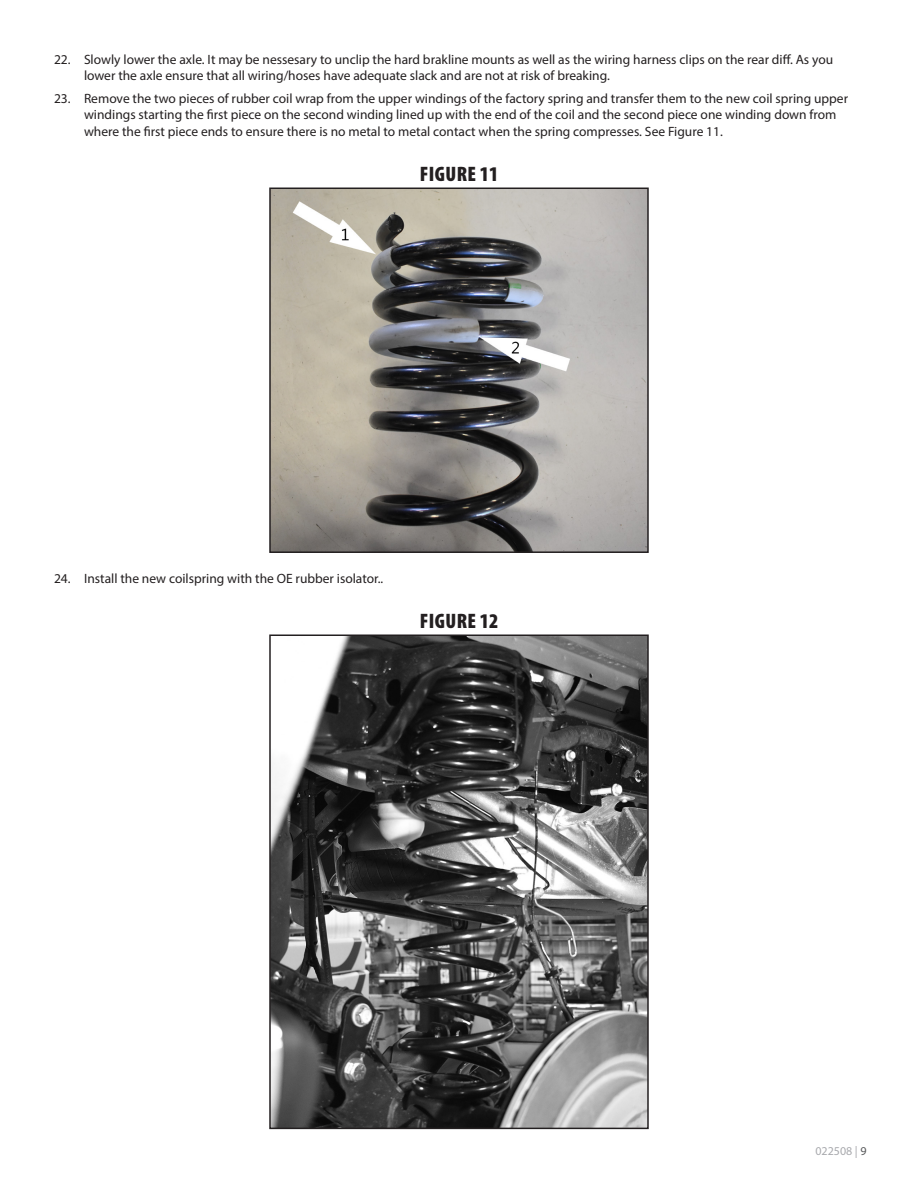
<style>
.page{position:relative;width:918px;height:1188px;background:#fff}
.page>*{position:absolute;margin:0;border:0;box-sizing:border-box;transform-origin:0 0}
.t1{font:900 condensed 21px "Myriad Pro";letter-spacing:.02em;color:#231f20}
.t2{font:13.5px/16.2px "Myriad Pro";color:#231f20}
.t3{font:12px "Myriad Pro";color:#a8a9ad}
.s1{font-style:italic}
.s2{color:#57585a}
</style>
<div class="page">
<img style="left:272px;top:191px;width:374px;height:359px">
<div style="left:269px;top:188px;width:380px;height:365px;border:2px solid #231f20"></div>
<img style="left:272px;top:637px;width:374px;height:489px">
<div style="left:269px;top:634px;width:380px;height:495px;border:2px solid #231f20"></div>
<p class="t2" style="left:84px;top:51px;width:751px;text-indent:-30px">22. Slowly lower the axle. It may be nessesary to unclip the hard brakline mounts as well as the wiring harness clips on the rear diff. As you lower the axle ensure that all wiring/hoses have adequate slack and are not at risk of breaking.</p>
<p class="t2" style="left:84px;top:90px;width:766px;text-indent:-30px">23. Remove the two pieces of rubber coil wrap from the upper windings of the factory spring and transfer them to the new coil spring upper windings starting the first piece on the second winding lined up with the end of the coil and the second piece one winding down from where the first piece ends to ensure there is no metal to metal contact when the spring compresses. See Figure 11.</p>
<p class="t1" style="left:420px;top:162px;width:80px">FIGURE 11</p>
<p class="t2" style="left:54px;top:570px;width:331px">24. Install the new coilspring with the OE rubber isolator.<span class="s1">.</span></p>
<p class="t1" style="left:420px;top:609px;width:80px">FIGURE 12</p>
<p class="t3" style="left:815px;top:1143px;width:53px">022508 | <span class="s2">9</span></p>
</div>
